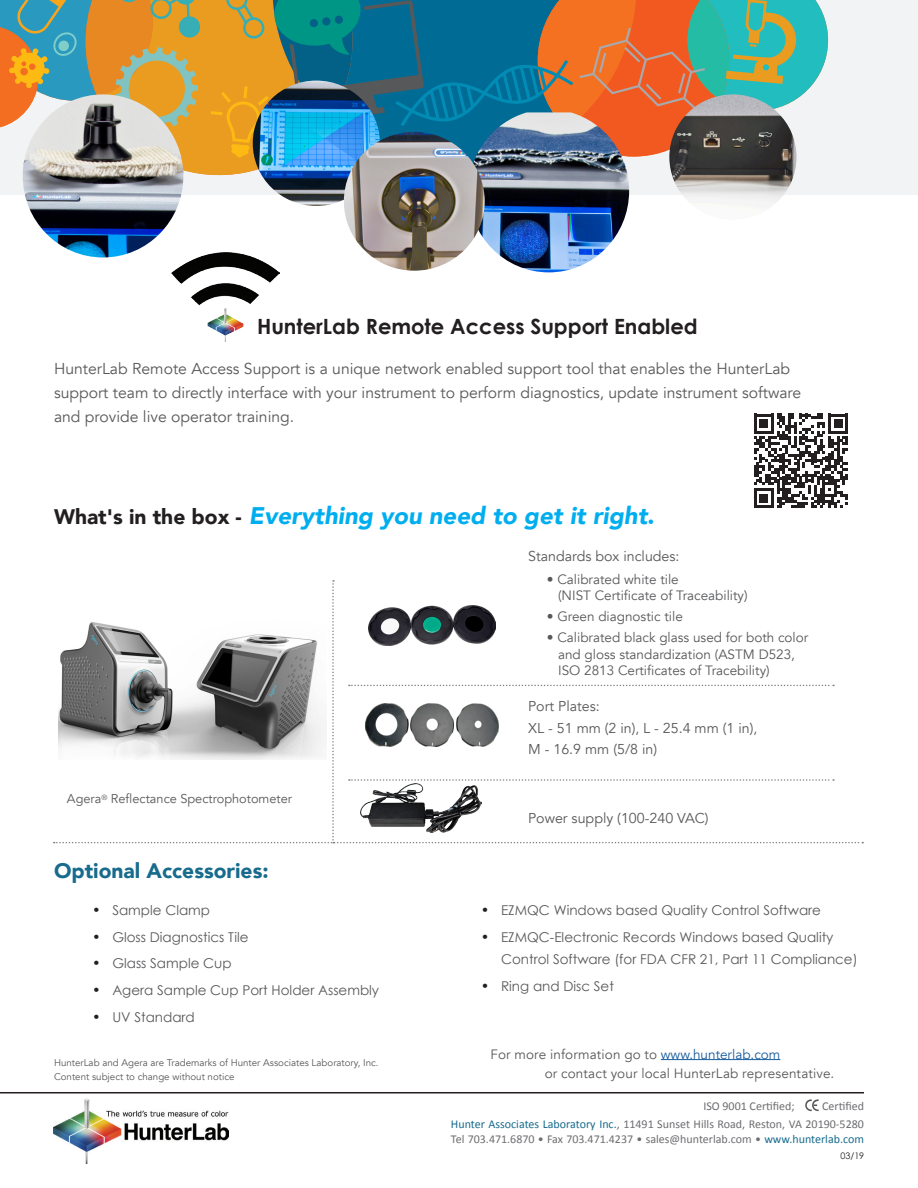
<style>
.page{position:relative;width:918px;height:1188px;background:#fff}
.page>*{position:absolute;margin:0;border:0;box-sizing:border-box;transform-origin:0 0}
.Bullet_Intro{font:italic 900 24px "Avenir";color:#00aeef}
.Main_Paragraph_Style{font:700 21px "Century Gothic";color:#231f20}
.Bullet_Intro-2{font:900 21px "Avenir";color:#176b8c}
.Main_Paragraph_Style-2{font:15.75px "Avenir";color:#57585a}
.t1{font:14.25px "Avenir";color:#57585a}
.t2{font:13.5px/19.5px "Avenir";color:#57585a}
.t3{font:13.5px/22.5px "Century Gothic";color:#57585a}
.t4{font:12.75px "Avenir";color:#57585a}
.Footnote{font:12px "Calibri";color:#6c6d70}
.t5{font:9.75px "Avenir";color:#57585a}
.Date{font:9px "Century Gothic";color:#231f20}
.s1{font-style:normal;font-size:21px;color:#231f20}
.s2{font-style:normal}
.s3{font-size:14.25px;color:#231f20}
.s4{font-size:13.5px}
.s5{color:#175d9e}
.s6{color:#176b8c}
</style>
<div class="page">
<img style="left:53px;top:1099px;width:175px;height:64px">
<svg style="left:54px;top:580px;width:809px;height:263px"></svg>
<svg style="left:754px;top:414px;width:94px;height:94px"></svg>
<div style="left:0;top:0;width:918px;height:195px;background:#f2f3f4"></div>
<svg style="left:0;top:0;width:828px;height:175px"></svg>
<svg style="left:805px;top:1099px;width:14px;height:12px"></svg>
<hr style="left:0;top:1092px;width:864px;height:1px;background:#231f20">
<hr style="left:661px;top:1059px;width:119px;height:1px;background:#175d9e">
<img style="left:172px;top:253px;width:108px;height:89px">
<img style="left:23px;top:94px;width:160px;height:163px">
<img style="left:468px;top:112px;width:161px;height:160px">
<img style="left:253px;top:81px;width:127px;height:125px">
<img style="left:344px;top:132px;width:141px;height:139px">
<img style="left:669px;top:94px;width:128px;height:116px">
<p class="Main_Paragraph_Style" style="left:257px;top:313px;width:442px">HunterLab Remote Access Support Enabled</p>
<p class="Main_Paragraph_Style-2" style="left:54px;top:359px;width:738px">HunterLab Remote Access Support is a unique network enabled support tool that enables the HunterLab</p>
<p class="Main_Paragraph_Style-2" style="left:54px;top:383px;width:749px">support team to directly interface with your instrument to perform diagnostics, update instrument software</p>
<p class="Main_Paragraph_Style-2" style="left:54px;top:407px;width:242px">and provide live operator training.</p>
<p class="Bullet_Intro" style="left:54px;top:496px;width:602px"><span class="s1">What's in the box -</span> Everything you need to get it right<span class="s2">.</span></p>
<p class="t1" style="left:528px;top:548px;width:153px">Standards box includes:</p>
<p class="t2" style="left:547px;top:570px;width:133px">• Calibrated white tile</p>
<p class="t2" style="left:558px;top:586px;width:191px">(NIST Certificate of Traceability)</p>
<p class="t2" style="left:547px;top:607px;width:137px">• Green diagnostic tile</p>
<p class="t2" style="left:547px;top:630px;width:263px;line-height:16.5px;text-align:center">• Calibrated black glass used for both color and gloss standardization (ASTM D523,</p>
<p class="t2" style="left:558px;top:661px;width:213px">ISO 2813 Certificates of Tracebility)</p>
<p class="t4" style="left:67px;top:791px;width:227px">Agera<sup>®</sup> Reflectance Spectrophotometer</p>
<p class="Bullet_Intro-2" style="left:54px;top:853px;width:216px">Optional Accessories:</p>
<p class="t3" style="left:92px;top:898px;width:120px"><span class="s3">•</span> Sample Clamp</p>
<p class="t3" style="left:92px;top:925px;width:158px"><span class="s3">•</span> Gloss Diagnostics Tile</p>
<p class="t3" style="left:92px;top:952px;width:141px"><span class="s3">•</span> Glass Sample Cup</p>
<p class="t3" style="left:92px;top:979px;width:289px"><span class="s3">•</span> Agera Sample Cup Port Holder Assembly</p>
<p class="t3" style="left:92px;top:1006px;width:104px"><span class="s3">•</span> UV Standard</p>
<p class="t5" style="left:54px;top:1057px;width:326px">HunterLab and Agera are Trademarks of Hunter Associates Laboratory, Inc.</p>
<p class="t5" style="left:54px;top:1071px;width:182px">Content subject to change without notice</p>
<p class="t1" style="left:528px;top:698px;width:73px">Port Plates:</p>
<p class="t1" style="left:528px;top:720px;width:231px">XL - 51 mm (2 in)<span class="s4">,</span> L - 25.4 mm (1 in)<span class="s4">,</span></p>
<p class="t1" style="left:528px;top:741px;width:131px">M - 16.9 mm (5/8 in)</p>
<p class="t1" style="left:528px;top:810px;width:182px">Power supply (100-240 VAC)</p>
<p class="t3" style="left:481px;top:898px;width:342px"><span class="s3">•</span> EZMQC Windows based Quality Control Software</p>
<p class="t3" style="left:501px;top:925px;width:358px;text-indent:-20px"><span class="s3">•</span> EZMQC-Electronic Records Windows based Quality<br>Control Software (for FDA CFR 21, Part 11 Compliance)</p>
<p class="t3" style="left:481px;top:975px;width:135px"><span class="s3">•</span> Ring and Disc Set</p>
<p class="t2" style="left:545px;top:1044px;width:291px;text-indent:-54px">For more information go to <span class="s5">www.hunterlab.com<br></span>or contact your local HunterLab representative.</p>
<p class="Footnote" style="left:703px;top:1099px;width:93px">ISO 9001 Certified;</p>
<p class="Footnote" style="left:822px;top:1099px;width:43px">Certified</p>
<p class="Footnote" style="left:451px;top:1116px;width:415px"><span class="s6">Hunter Associates Laboratory Inc.</span>, 11491 Sunset Hills Road, Reston, VA 20190-5280</p>
<p class="Footnote" style="left:451px;top:1131px;width:415px">Tel 703.471.6870 • Fax 703.471.4237 • sales@hunterlab.com • <span class="s6">www.hunterlab.com</span></p>
<p class="Date" style="left:840px;top:1151px;width:25px">03/19</p>
</div>
